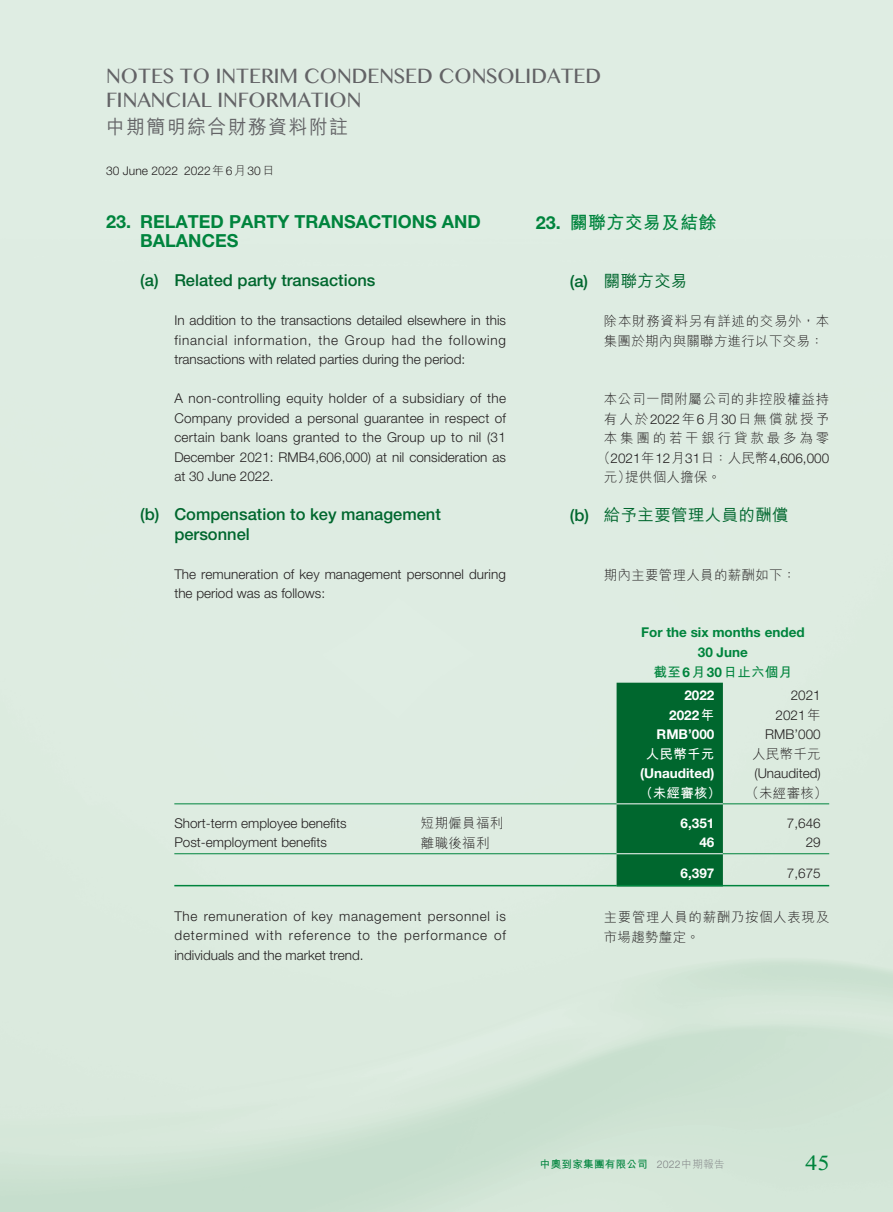
<style>
.page{position:relative;width:893px;height:1212px;background:#fff}
.page>*{position:absolute;margin:0;border:0;box-sizing:border-box;transform-origin:0 0}
.t1{font:21px/24px "Gurmukhi MN";color:#636366;scale:.95 1}
.t2{font:21px "Gurmukhi MN";color:#00843d}
.t3{font:500 19.5px "M Hei HK";letter-spacing:.095em;color:#636366;scale:.95 1}
._01_H1_E{font:700 18px/19.5px "Helvetica Neue LT Std";color:#00843d}
._001_H1_C{font:700 18px "M Hei HK";letter-spacing:.02em;color:#00843d}
._02_H2_E{font:500 16.5px/19.5px "Helvetica Neue LT Std";color:#00672e}
._002_H2_C{font:500 16.5px "M Hei HK";letter-spacing:.02em;color:#00672e}
._00_txt_E{font:300 13.5px/19.5px "Helvetica Neue LT Std";color:#231f20;text-align:justify}
._50_Table_txt{font:300 13.5px "Helvetica Neue LT Std";color:#231f20}
._000_txt_C{font:300 13.5px/19.5px "M Hei HK";letter-spacing:.045em;color:#231f20}
._000_txt_C-2{font:300 13.5px/19.5px "M Hei HK";letter-spacing:.02em;color:#231f20}
._50_Table_txt-2{font:700 13.5px "Helvetica Neue LT Std";color:#fff}
._50_Table_txt-3{font:700 13.5px "Helvetica Neue LT Std";color:#00843d}
._000_txt_C-3{font:300 13.5px "Helvetica Neue LT Std";color:#231f20}
._50_Table_txt-4{font:300 13.5px "M Hei HK";letter-spacing:.02em;color:#231f20}
._000_txt_C-4{font:300 13.5px "M Hei HK";letter-spacing:.15em;color:#231f20}
._000_txt_C-5{font:300 13.5px "M Hei HK";letter-spacing:.205em;color:#231f20}
._50_Table_txt-5{font:700 13.5px "M Hei HK";letter-spacing:.02em;color:#00843d}
._50_Table_txt-6{font:700 13.5px "M Hei HK";letter-spacing:.02em;color:#fff}
.t4{font:300 12px "Helvetica Neue LT Std";color:#231f20}
.t5{font:700 10.5px "M Hei HK";letter-spacing:.03em;color:#00843d}
.s1{font-family:"M Hei HK"}
.s2{font-family:"Helvetica Neue LT Std"}
.s3{font-family:"Helvetica Neue LT Std";font-weight:300;color:#808285}
.s4{font-weight:300;color:#808285}
</style>
<div class="page">
<img style="left:0;top:0;width:893px;height:1212px">
<div style="left:617px;top:683px;width:106px;height:202px;background:#00672e"></div>
<hr style="left:174px;top:803px;width:247px;height:1px;background:#00843d">
<hr style="left:421px;top:803px;width:196px;height:1px;background:#00843d">
<hr style="left:617px;top:803px;width:106px;height:1px;background:#fff">
<hr style="left:723px;top:803px;width:106px;height:1px;background:#00843d">
<hr style="left:174px;top:853px;width:247px;height:1px;background:#00843d">
<hr style="left:421px;top:853px;width:196px;height:1px;background:#00843d">
<hr style="left:617px;top:853px;width:106px;height:1px;background:#fff">
<hr style="left:723px;top:853px;width:106px;height:1px;background:#00843d">
<hr style="left:174px;top:885px;width:247px;height:1px;background:#00843d">
<hr style="left:421px;top:885px;width:196px;height:1px;background:#00843d">
<hr style="left:617px;top:885px;width:106px;height:1px;background:#00843d">
<hr style="left:723px;top:885px;width:106px;height:1px;background:#00843d">
<h1 class="t1" style="left:106px;top:64px;width:523px">NOTES TO INTERIM CONDENSED CONSOLIDATED<br>FINANCIAL INFORMATION</h1>
<h2 class="t3" style="left:106px;top:113px;width:256px">中期簡明綜合財務資料附註</h2>
<p class="t4" style="left:106px;top:164px;width:170px">30 June 2022 2022<span class="s1">年</span>6<span class="s1">月</span>30<span class="s1">日</span></p>
<p class="_01_H1_E" style="left:140px;top:211px;width:342px;text-indent:-34px">23. RELATED PARTY TRANSACTIONS AND<br>BALANCES</p>
<p class="_02_H2_E" style="left:140px;top:270px;width:237px">(a) Related party transactions</p>
<p class="_00_txt_E" style="left:174px;top:310px;width:333px">In addition to the transactions detailed elsewhere in this financial information, the Group had the following transactions with related parties during the period:</p>
<p class="_00_txt_E" style="left:174px;top:388px;width:333px">A non-controlling equity holder of a subsidiary of the Company provided a personal guarantee in respect of certain bank loans granted to the Group up to nil (31<br>December 2021: RMB4,606,000) at nil consideration as at 30 June 2022.</p>
<p class="_02_H2_E" style="left:174px;top:504px;width:268px;text-indent:-34px">(b) Compensation to key management personnel</p>
<p class="_00_txt_E" style="left:174px;top:564px;width:333px">The remuneration of key management personnel during the period was as follows:</p>
<p class="_001_H1_C" style="left:536px;top:209px;width:182px"><span class="s2">23.</span> 關聯方交易及結餘</p>
<p class="_002_H2_C" style="left:570px;top:269px;width:119px"><span class="s2">(a)</span> 關聯方交易</p>
<p class="_000_txt_C-2" style="left:604px;top:311px;width:227px">除本財務資料另有詳述的交易外，本集團於期內與關聯方進行以下交易：</p>
<p class="_000_txt_C" style="left:604px;top:389px;width:227px">本公司一間附屬公司的非控股權益持</p>
<p class="_000_txt_C-4" style="left:604px;top:412px;width:227px">有人於<span class="s2">2022</span>年<span class="s2">6</span>月<span class="s2">30</span>日無償就授予</p>
<p class="_000_txt_C-5" style="left:604px;top:431px;width:227px">本集團的若干銀行貸款最多為零</p>
<p class="_000_txt_C-3" style="left:597px;top:450px;width:234px"><span class="s1">（</span>2021<span class="s1">年</span>12<span class="s1">月</span>31<span class="s1">日：人民幣</span>4,606,000</p>
<p class="_000_txt_C" style="left:604px;top:467px;width:119px">元）提供個人擔保。</p>
<p class="_002_H2_C" style="left:570px;top:503px;width:220px"><span class="s2">(b)</span> 給予主要管理人員的酬償</p>
<p class="_000_txt_C-2" style="left:604px;top:565px;width:194px">期內主要管理人員的薪酬如下：</p>
<p class="_50_Table_txt-3" style="left:641px;top:624px;width:165px">For the six months ended</p>
<p class="_50_Table_txt-3" style="left:698px;top:643px;width:52px">30 June</p>
<p class="_50_Table_txt-5" style="left:654px;top:662px;width:140px">截至<span class="s2">6</span>月<span class="s2">30</span>日止六個月</p>
<p class="_50_Table_txt-2" style="left:684px;top:687px;width:32px">2022</p>
<p class="_50_Table_txt" style="left:791px;top:687px;width:32px">2021</p>
<p class="_50_Table_txt-2" style="left:669px;top:707px;width:47px">2022<span class="s1">年</span></p>
<p class="_50_Table_txt" style="left:775px;top:707px;width:47px">2021<span class="s1">年</span></p>
<p class="_50_Table_txt-2" style="left:657px;top:726px;width:59px">RMB’000</p>
<p class="_50_Table_txt" style="left:765px;top:726px;width:57px">RMB’000</p>
<p class="_50_Table_txt-6" style="left:646px;top:744px;width:70px">人民幣千元</p>
<p class="_50_Table_txt-4" style="left:752px;top:747px;width:70px">人民幣千元</p>
<p class="_50_Table_txt-2" style="left:640px;top:765px;width:76px">(Unaudited)</p>
<p class="_50_Table_txt" style="left:754px;top:765px;width:68px">(Unaudited)</p>
<p class="_50_Table_txt-6" style="left:639px;top:783px;width:83px">（未經審核）</p>
<p class="_50_Table_txt-4" style="left:746px;top:786px;width:83px">（未經審核）</p>
<p class="_50_Table_txt" style="left:174px;top:815px;width:174px">Short-term employee benefits</p>
<p class="_50_Table_txt-4" style="left:421px;top:816px;width:84px">短期僱員福利</p>
<p class="_50_Table_txt-2" style="left:681px;top:815px;width:35px">6,351</p>
<p class="_50_Table_txt" style="left:787px;top:815px;width:35px">7,646</p>
<p class="_50_Table_txt" style="left:174px;top:834px;width:154px">Post-employment benefits</p>
<p class="_50_Table_txt-4" style="left:421px;top:836px;width:70px">離職後福利</p>
<p class="_50_Table_txt-2" style="left:699px;top:834px;width:17px">46</p>
<p class="_50_Table_txt" style="left:806px;top:834px;width:17px">29</p>
<p class="_50_Table_txt-2" style="left:681px;top:864px;width:35px">6,397</p>
<p class="_50_Table_txt" style="left:787px;top:865px;width:35px">7,675</p>
<p class="_00_txt_E" style="left:174px;top:906px;width:333px">The remuneration of key management personnel is determined with reference to the performance of individuals and the market trend.</p>
<p class="_000_txt_C" style="left:604px;top:907px;width:227px">主要管理人員的薪酬乃按個人表現及市場趨勢釐定。</p>
<p class="t5" style="left:540px;top:1157px;width:186px">中奧到家集團有限公司 <span class="s3">2022</span><span class="s4">中期報告</span></p>
<h1 class="t2" style="left:805px;top:1150px;width:26px">45</h1>
</div>
